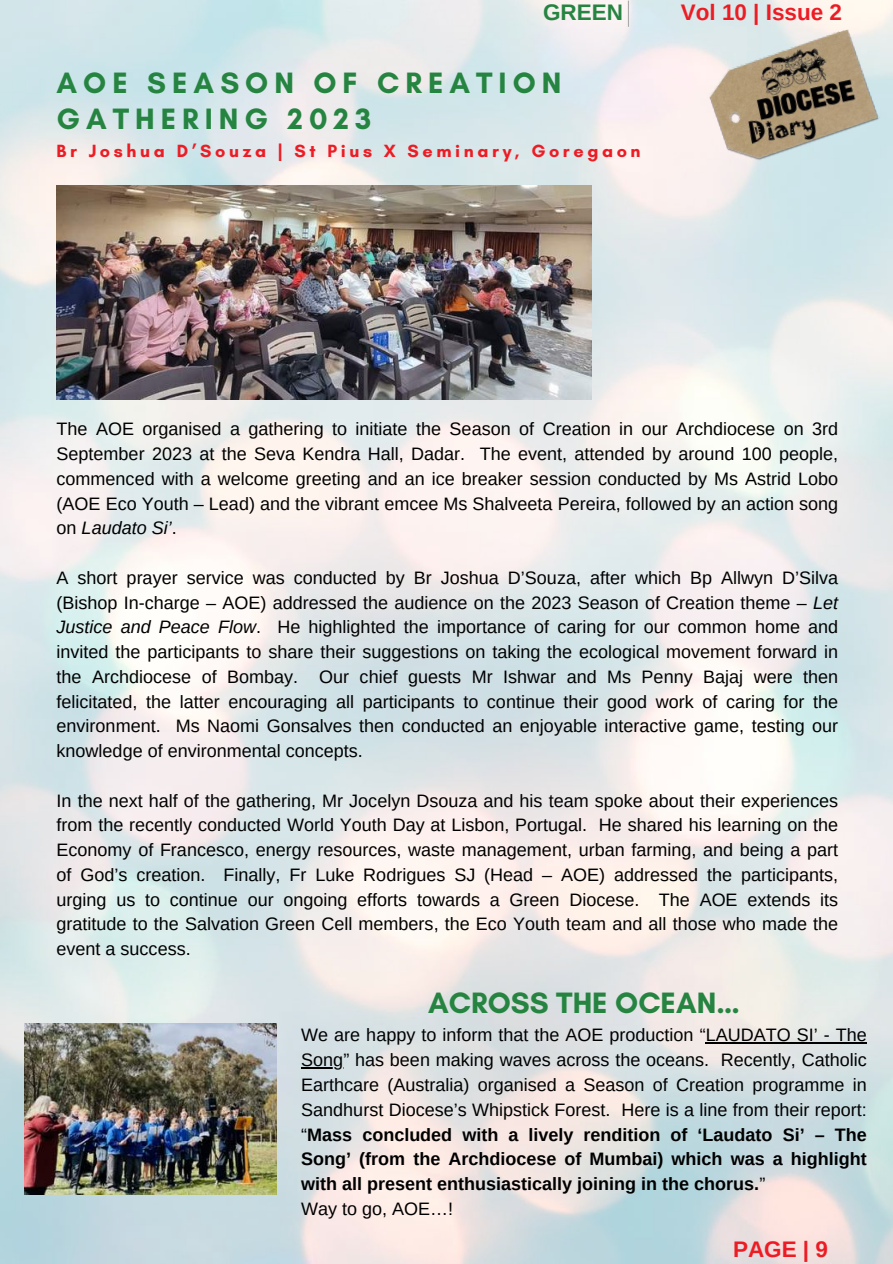
<style>
.page{position:relative;width:893px;height:1264px;background:#fff}
.page>*{position:absolute;margin:0;border:0;box-sizing:border-box;transform-origin:0 0}
.t1{font:700 30px/36px "Glacial Indifference";letter-spacing:.2em;color:#268441}
.t2{font:700 30px "Glacial Indifference";color:#268441}
.t3{font:700 22.5px "Arimo";color:#ed1c24}
.t4{font:700 22.5px "Arimo";color:#268441}
.t5{font:18px/24.8px "Arimo";color:#000;text-align:justify}
.t6{font:700 18px "Glacial Indifference";letter-spacing:.2em;color:#ed1c24}
.s1{font-style:italic}
.s2{font-weight:700}
</style>
<div class="page">
<img style="left:0;top:0;width:892px;height:1263px">
<img style="left:699px;top:27px;width:184px;height:146px">
<hr style="left:627px;top:1px;width:2px;height:25px;background:#aaa">
<img style="left:57px;top:186px;width:534px;height:213px">
<img style="left:25px;top:1023px;width:252px;height:171px">
<hr style="left:705px;top:1042px;width:161px;height:1px;background:#000">
<hr style="left:301px;top:1067px;width:42px;height:1px;background:#000">
<p class="t4" style="left:543px;top:0;width:81px">GREEN</p>
<p class="t3" style="left:680px;top:0;width:163px">Vol 10 | Issue 2</p>
<h1 class="t1" style="left:57px;top:65px;width:506px">AOE SEASON OF CREATION<br>GATHERING 2023</h1>
<p class="t6" style="left:57px;top:140px;width:585px">Br Joshua D’Souza | St Pius X Seminary, Goregaon</p>
<p class="t5" style="left:57px;top:416px;width:783px">The AOE organised a gathering to initiate the Season of Creation in our Archdiocese on 3rd September 2023 at the Seva Kendra Hall, Dadar. The event, attended by around 100 people, commenced with a welcome greeting and an ice breaker session conducted by Ms Astrid Lobo (AOE Eco Youth – Lead) and the vibrant emcee Ms Shalveeta Pereira, followed by an action song on <span class="s1">Laudato Si’</span>.</p>
<p class="t5" style="left:57px;top:565px;width:783px">A short prayer service was conducted by Br Joshua D’Souza, after which Bp Allwyn D’Silva (Bishop In-charge – AOE) addressed the audience on the 2023 Season of Creation theme – <span class="s1">Let Justice and Peace Flow</span>. He highlighted the importance of caring for our common home and invited the participants to share their suggestions on taking the ecological movement forward in the Archdiocese of Bombay. Our chief guests Mr Ishwar and Ms Penny Bajaj were then felicitated, the latter encouraging all participants to continue their good work of caring for the environment. Ms Naomi Gonsalves then conducted an enjoyable interactive game, testing our knowledge of environmental concepts.</p>
<p class="t5" style="left:57px;top:788px;width:783px">In the next half of the gathering, Mr Jocelyn Dsouza and his team spoke about their experiences from the recently conducted World Youth Day at Lisbon, Portugal. He shared his learning on the Economy of Francesco, energy resources, waste management, urban farming, and being a part of God’s creation. Finally, Fr Luke Rodrigues SJ (Head – AOE) addressed the participants, urging us to continue our ongoing efforts towards a Green Diocese. The AOE extends its gratitude to the Salvation Green Cell members, the Eco Youth team and all those who made the event a success.</p>
<h1 class="t2" style="left:428px;top:984px;width:313px">ACROSS THE OCEAN…</h1>
<p class="t5" style="left:301px;top:1022px;width:567px;text-align:left">We are happy to inform that the AOE production “LAUDATO SI’ - The Song” has been making waves across the oceans. Recently, Catholic Earthcare (Australia) organised a Season of Creation programme in Sandhurst Diocese’s Whipstick Forest. Here is a line from their report: “<span class="s2">Mass concluded with a lively rendition of ‘Laudato Si’ – The Song’ (from the Archdiocese of Mumbai) which was a highlight with all present enthusiastically joining in the chorus.</span>”<br>Way to go, AOE…!</p>
<p class="t3" style="left:733px;top:1236px;width:96px">PAGE | 9</p>
</div>
